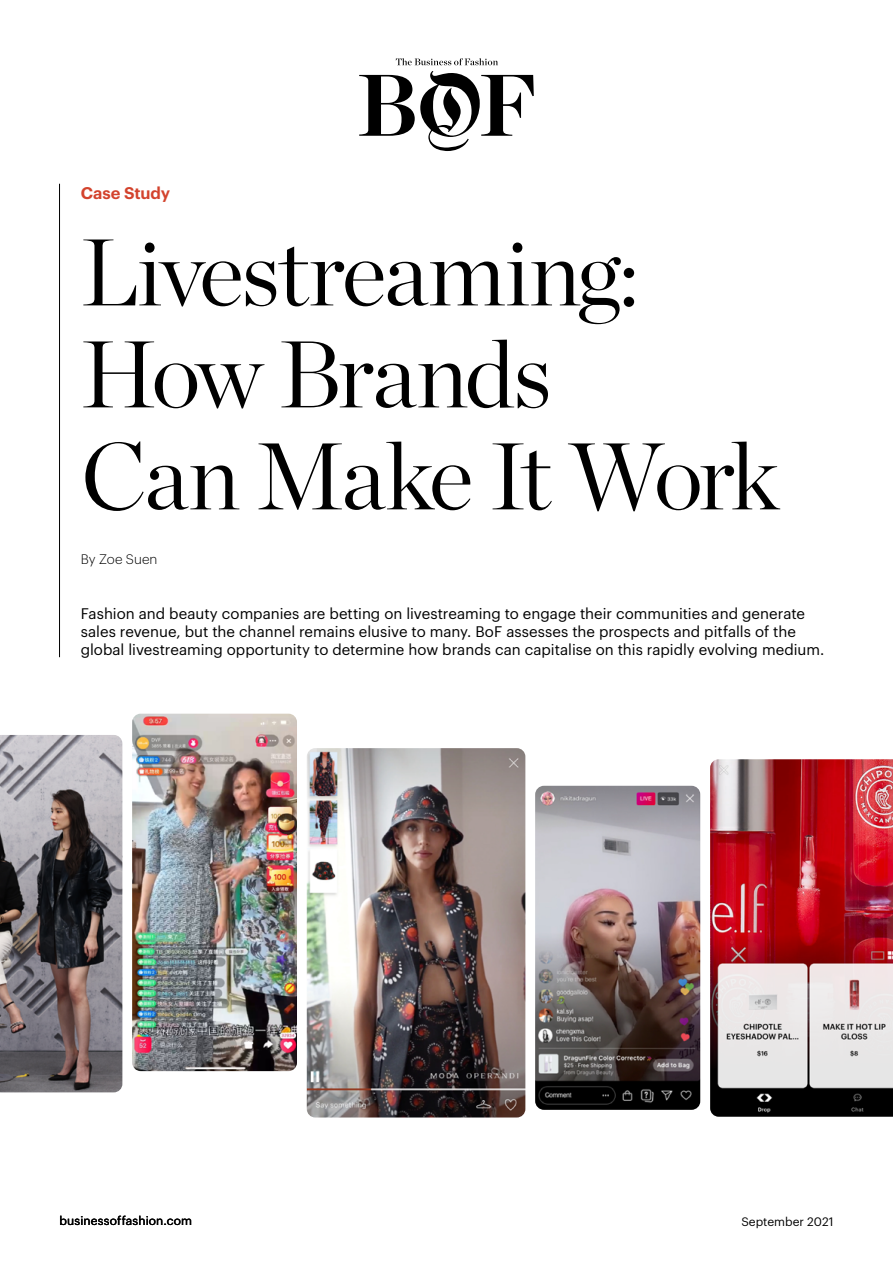
<style>
.page{position:relative;width:893px;height:1263px;background:#fff}
.page>*{position:absolute;margin:0;border:0;box-sizing:border-box;transform-origin:0 0}
.t1{font:300 94.5px/102px "Chronicle Display";letter-spacing:-.03em;color:#000}
.t2{font:600 16.5px "Graphik";color:#d3432d}
.t3{font:15px/18px "Graphik";color:#000}
.t4{font:300 13.5px "Graphik";letter-spacing:.01em;color:#000}
.t5{font:12px "Graphik";letter-spacing:.005em;color:#000}
</style>
<div class="page">
<svg style="left:359px;top:71px;width:175px;height:80px"></svg>
<svg style="left:396px;top:58px;width:102px;height:7px"></svg>
<hr style="left:59px;top:184px;width:1px;height:473px;background:#000">
<img style="left:0;top:735px;width:122px;height:357px">
<img style="left:307px;top:748px;width:218px;height:369px">
<img style="left:132px;top:714px;width:165px;height:357px">
<img style="left:710px;top:759px;width:183px;height:358px">
<img style="left:535px;top:786px;width:165px;height:324px">
<p class="t2" style="left:81px;top:181px;width:91px">Case Study</p>
<h1 class="t1" style="left:81px;top:214px;width:699px">Livestreaming:<br>How Brands<br>Can Make It Work</h1>
<p class="t4" style="left:81px;top:550px;width:78px">By Zoe Suen</p>
<p class="t3" style="left:81px;top:603px;width:745px">Fashion and beauty companies are betting on livestreaming to engage their communities and generate sales revenue, but the channel remains elusive to many. BoF assesses the prospects and pitfalls of the global livestreaming opportunity to determine how brands can capitalise on this rapidly evolving medium.</p>
<p class="t5" style="left:60px;top:1211px;width:134px">businessoffashion.com</p>
<p class="t5" style="left:741px;top:1213px;width:94px">September 2021</p>
</div>
